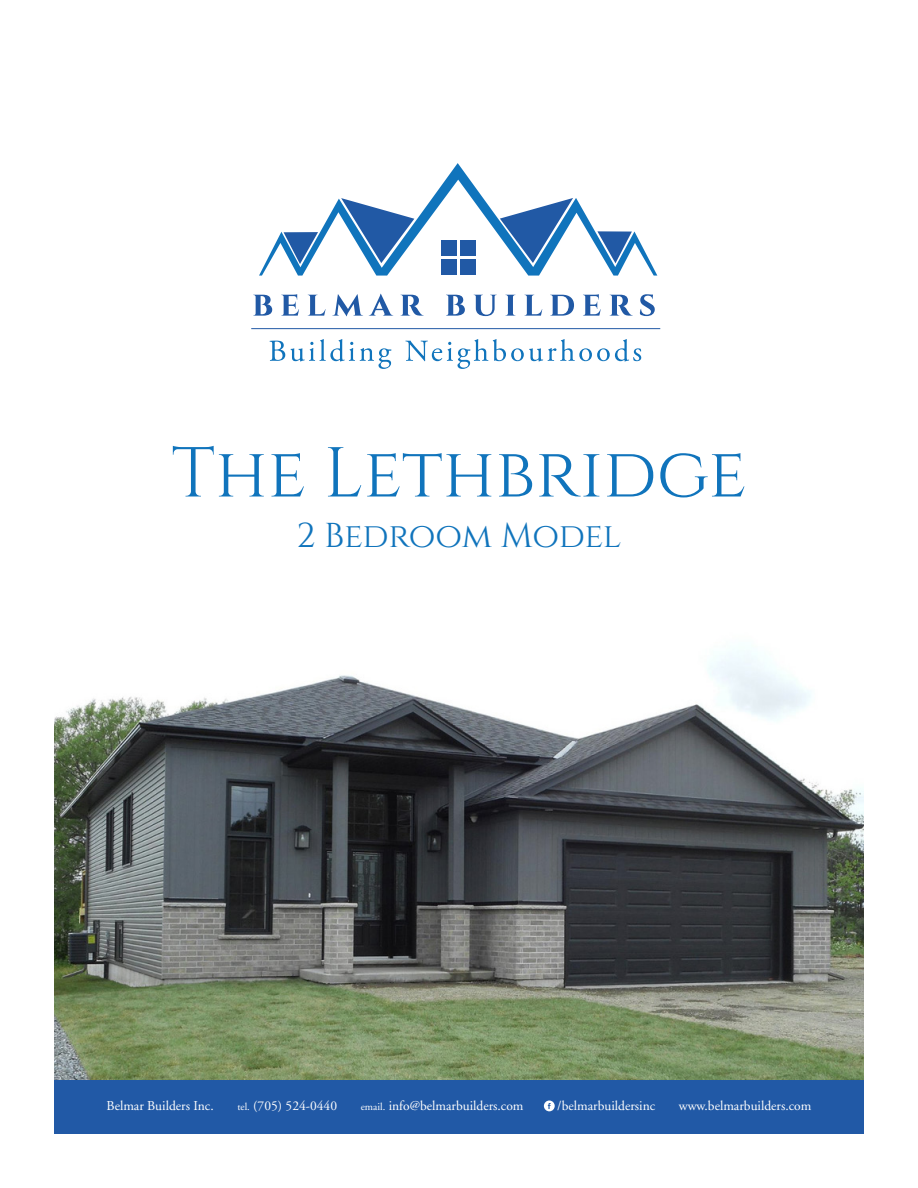
<style>
.page{position:relative;width:918px;height:1188px;background:#fff}
.page>*{position:absolute;margin:0;border:0;box-sizing:border-box;transform-origin:0 0}
.t1{font:70.5px "Cinzel";color:#1074bc}
.t2{font:34.5px "Cinzel";letter-spacing:-.01em;color:#1074bc}
.t3{font:13.5px "Adobe Garamond";color:#fff}
.s1{font-size:10.5px}
</style>
<div class="page">
<svg style="left:259px;top:163px;width:398px;height:113px"></svg>
<svg style="left:597px;top:231px;width:35px;height:32px"></svg>
<svg style="left:500px;top:198px;width:73px;height:65px"></svg>
<svg style="left:341px;top:198px;width:73px;height:65px"></svg>
<svg style="left:284px;top:232px;width:34px;height:32px"></svg>
<div style="left:441px;top:240px;width:15px;height:16px;background:#2159a5"></div>
<div style="left:441px;top:259px;width:15px;height:16px;background:#2159a5"></div>
<div style="left:460px;top:240px;width:16px;height:16px;background:#2159a5"></div>
<div style="left:460px;top:259px;width:16px;height:16px;background:#2159a5"></div>
<svg style="left:253px;top:295px;width:19px;height:21px"></svg>
<svg style="left:281px;top:294px;width:18px;height:22px"></svg>
<svg style="left:308px;top:295px;width:18px;height:21px"></svg>
<svg style="left:332px;top:294px;width:31px;height:22px"></svg>
<svg style="left:369px;top:294px;width:24px;height:22px"></svg>
<svg style="left:401px;top:295px;width:23px;height:21px"></svg>
<svg style="left:446px;top:295px;width:19px;height:21px"></svg>
<svg style="left:474px;top:295px;width:22px;height:21px"></svg>
<svg style="left:506px;top:295px;width:9px;height:21px"></svg>
<svg style="left:525px;top:295px;width:17px;height:21px"></svg>
<svg style="left:550px;top:295px;width:24px;height:21px"></svg>
<svg style="left:583px;top:294px;width:18px;height:22px"></svg>
<svg style="left:610px;top:295px;width:23px;height:21px"></svg>
<svg style="left:640px;top:294px;width:15px;height:22px"></svg>
<svg style="left:270px;top:341px;width:15px;height:20px"></svg>
<svg style="left:291px;top:339px;width:101px;height:30px"></svg>
<svg style="left:405px;top:339px;width:236px;height:30px"></svg>
<hr style="left:251px;top:328px;width:409px;height:1px;background:#2159a5">
<img style="left:54px;top:648px;width:810px;height:432px">
<div style="left:54px;top:1080px;width:810px;height:54px;background:#2159a6"></div>
<svg style="left:544px;top:1101px;width:11px;height:10px"></svg>
<p class="t1" style="left:171px;top:432px;width:577px">The Lethbridge</p>
<p class="t2" style="left:297px;top:516px;width:326px">2 Bedroom Model</p>
<p class="t3" style="left:107px;top:1099px;width:109px">Belmar Builders Inc.</p>
<p class="t3" style="left:237px;top:1099px;width:101px"><span class="s1">tel.</span> (705) 524-0440</p>
<p class="t3" style="left:361px;top:1099px;width:164px"><span class="s1">email.</span> info@belmarbuilders.com</p>
<p class="t3" style="left:557px;top:1099px;width:99px">/belmarbuildersinc</p>
<p class="t3" style="left:679px;top:1099px;width:134px">www.belmarbuilders.com</p>
</div>
